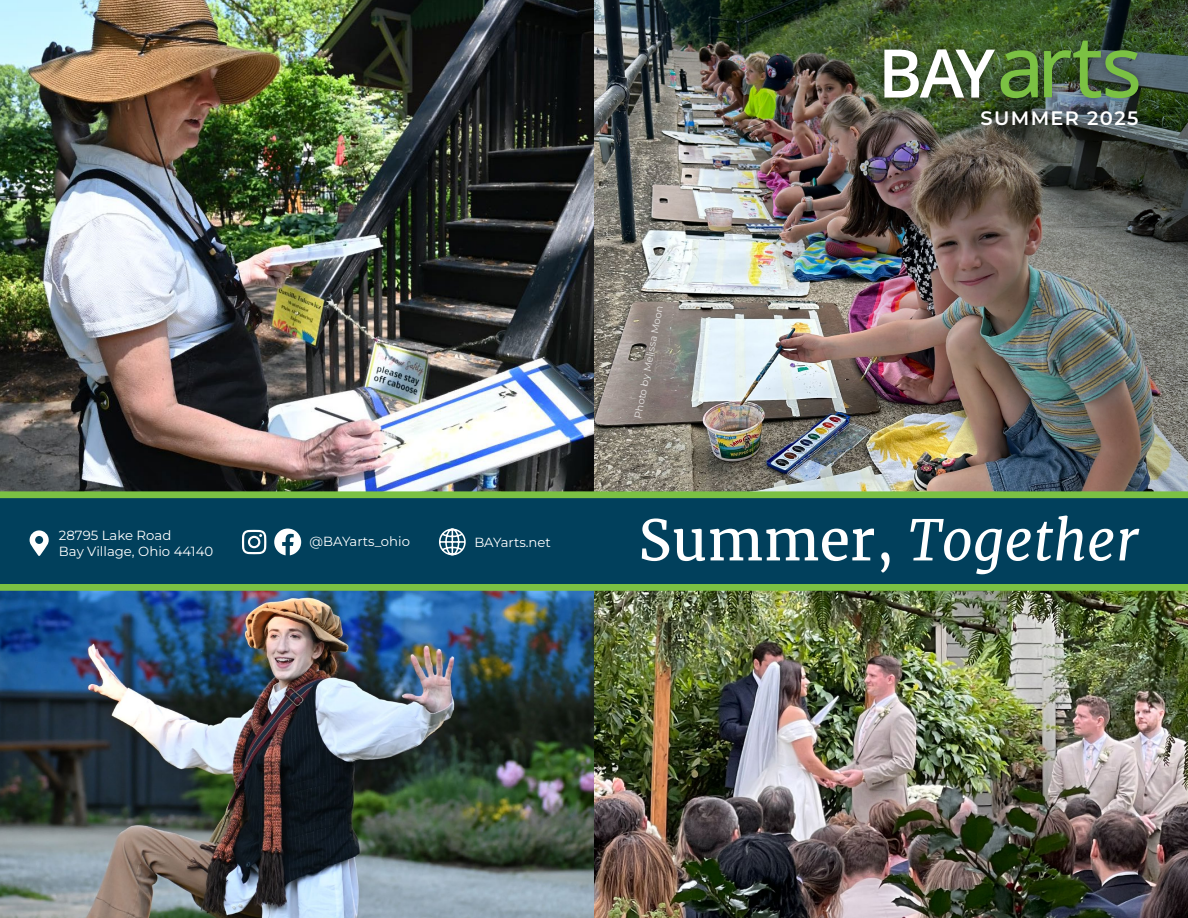
<style>
.page{position:relative;width:1188px;height:918px;background:#fff}
.page>*{position:absolute;margin:0;border:0;box-sizing:border-box;transform-origin:0 0}
.t1{font:italic 55.8px "Merriweather";color:#fff}
.t2{font:600 19.35px "Montserrat";letter-spacing:.07em;color:#fff}
.t3{font:13.2px/15.9px "Montserrat";color:#fff}
.t4{font:9.9px "Montserrat";color:#fff}
.s1{font-style:normal}
</style>
<div class="page">
<img style="left:594px;top:591px;width:594px;height:327px">
<img style="left:594px;top:0;width:594px;height:491px">
<img style="left:0;top:0;width:594px;height:491px">
<img style="left:0;top:591px;width:594px;height:327px">
<div style="left:875px;top:32px;width:272px;height:75px;background:#000;opacity:.45"></div>
<svg style="left:884px;top:49px;width:111px;height:49px"></svg>
<svg style="left:1001px;top:50px;width:37px;height:48px;background:#5b8b36"></svg>
<img style="left:1044px;top:41px;width:95px;height:57px">
<div style="left:973px;top:103px;width:172px;height:30px;background:#000;opacity:.45"></div>
<div style="left:0;top:495px;width:1188px;height:90px;background:#01405c"></div>
<div style="left:0;top:584px;width:1188px;height:7px;background:#7bc143"></div>
<div style="left:0;top:491px;width:1188px;height:7px;background:#7bc143"></div>
<svg style="left:439px;top:529px;width:27px;height:26px"></svg>
<svg style="left:242px;top:530px;width:24px;height:24px"></svg>
<svg style="left:274px;top:529px;width:27px;height:26px"></svg>
<svg style="left:30px;top:530px;width:19px;height:26px"></svg>
<p class="t3" style="left:59px;top:527px;width:156px">28795 Lake Road<br>Bay Village, Ohio 44140</p>
<p class="t3" style="left:310px;top:533px;width:102px">@BAYarts_ohio</p>
<p class="t3" style="left:474px;top:534px;width:78px">BAYarts.net</p>
<p class="t4" style="left:631px;top:417px;width:117px;rotate:-79deg">Photo by Melissa Moon</p>
<h2 class="t2" style="left:981px;top:104px;width:159px">SUMMER 2025</h2>
<h1 class="t1" style="left:638px;top:506px;width:502px"><span class="s1">Summer,</span> Together</h1>
</div>
